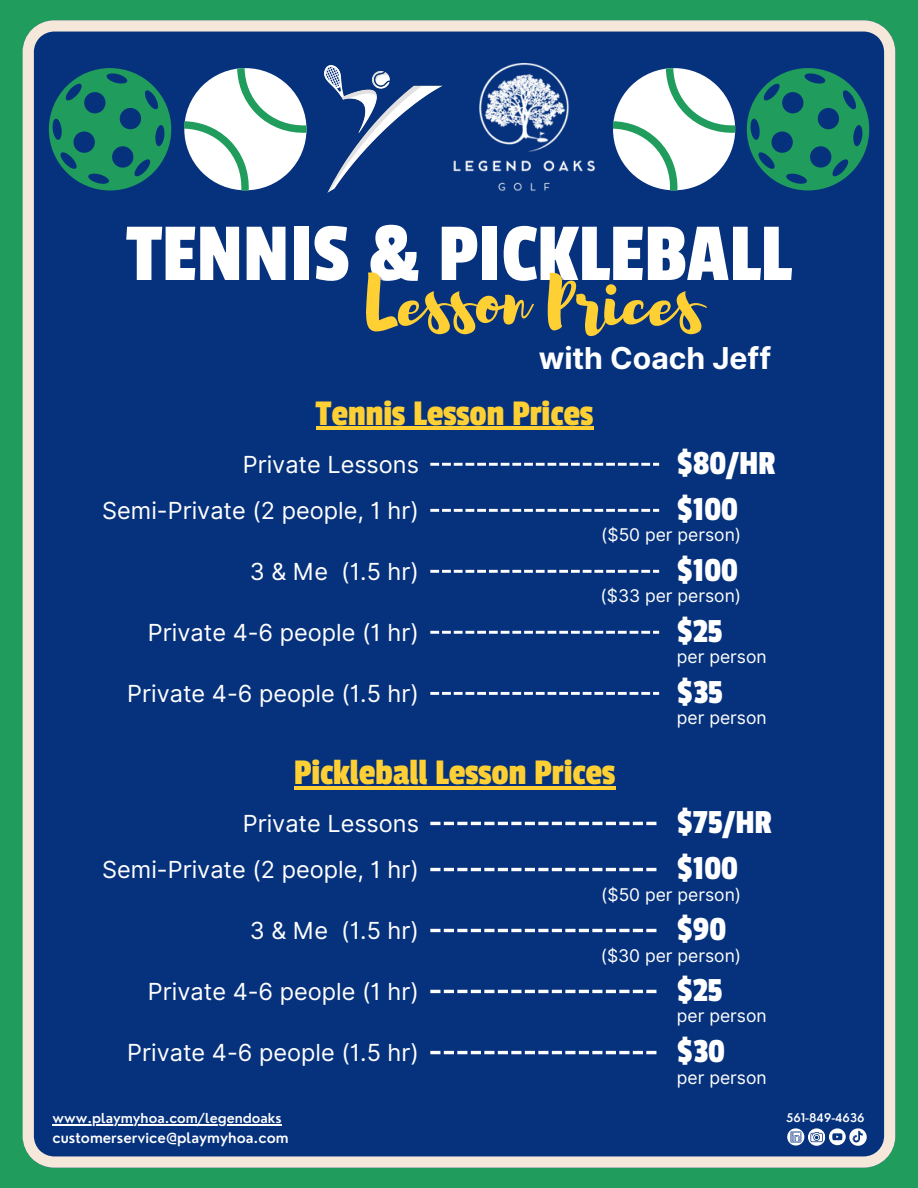
<style>
.page{position:relative;width:918px;height:1188px;background:#209d5c}
.page>*{position:absolute;margin:0;border:0;box-sizing:border-box;transform-origin:0 0}
.t1{font:85.8px "Passion One";color:#fff}
.t2{font:70.2px "Brusher";color:#ffd034}
.t3{font:37.8px "Passion One";color:#ffd034}
.t4{font:35.25px "Passion One";color:#fff}
.t5{font:700 30.15px "Inter";color:#fff}
.t6{font:23.55px "Inter";color:#fff}
.t7{font:17.55px "Inter";color:#fff}
.t8{font:600 14.25px "Nourd";color:#fff}
.t9{font:600 13.5px "Nourd";color:#fff}
.t10{font:600 11.7px "Nourd";color:#fff}
</style>
<div class="page">
<div style="left:23px;top:20px;width:872px;height:1148px;background:#06327d"></div>
<svg style="left:787px;top:1128px;width:79px;height:17px"></svg>
<svg style="left:430px;top:463px;width:229px;height:3px"></svg>
<svg style="left:430px;top:509px;width:229px;height:3px"></svg>
<svg style="left:430px;top:570px;width:229px;height:3px"></svg>
<svg style="left:430px;top:631px;width:229px;height:3px"></svg>
<svg style="left:430px;top:692px;width:229px;height:3px"></svg>
<hr style="left:316px;top:427px;width:277px;height:3px;background:#ffd034">
<svg style="left:430px;top:822px;width:226px;height:3px"></svg>
<svg style="left:430px;top:868px;width:226px;height:3px"></svg>
<svg style="left:430px;top:929px;width:226px;height:3px"></svg>
<svg style="left:430px;top:990px;width:226px;height:3px"></svg>
<svg style="left:430px;top:1051px;width:226px;height:3px"></svg>
<hr style="left:294px;top:786px;width:321px;height:3px;background:#ffd034">
<svg style="left:747px;top:68px;width:122px;height:122px"></svg>
<svg style="left:49px;top:68px;width:122px;height:122px"></svg>
<svg style="left:184px;top:68px;width:122px;height:123px;background:#b2c8d2"></svg>
<svg style="left:613px;top:68px;width:122px;height:123px;background:#b2c8d2"></svg>
<img style="left:324px;top:66px;width:109px;height:127px">
<img style="left:433px;top:60px;width:180px;height:139px">
<hr style="left:53px;top:1124px;width:229px;height:1px;background:#fff">
<h3 class="t1" style="left:127px;top:208px;width:666px">TENNIS &amp; PICKLEBALL</h3>
<p class="t2" style="left:365px;top:256px;width:338px">Lesson Prices</p>
<h3 class="t5" style="left:539px;top:340px;width:234px">with Coach Jeff</h3>
<h3 class="t3" style="left:316px;top:393px;width:279px">Tennis Lesson Prices</h3>
<p class="t6" style="left:243px;top:450px;width:178px">Private Lessons</p>
<p class="t4" style="left:677px;top:444px;width:100px">$80/HR</p>
<p class="t6" style="left:102px;top:496px;width:318px">Semi-Private (2 people, 1 hr)</p>
<p class="t4" style="left:677px;top:490px;width:62px">$100</p>
<p class="t7" style="left:601px;top:525px;width:142px">($50 per person)</p>
<h1 class="t6" style="left:250px;top:557px;width:171px">3 &amp; Me (1.5 hr)</h1>
<h2 class="t4" style="left:677px;top:551px;width:62px">$100</h2>
<p class="t7" style="left:601px;top:586px;width:142px">($33 per person)</p>
<h6 class="t6" style="left:148px;top:618px;width:273px">Private 4-6 people (1 hr)</h6>
<p class="t4" style="left:677px;top:612px;width:47px">$25</p>
<h4 class="t7" style="left:677px;top:646px;width:91px">per person</h4>
<h3 class="t6" style="left:127px;top:679px;width:293px">Private 4-6 people (1.5 hr)</h3>
<p class="t4" style="left:677px;top:673px;width:47px">$35</p>
<p class="t3" style="left:294px;top:752px;width:323px">Pickleball Lesson Prices</p>
<p class="t7" style="left:677px;top:707px;width:91px">per person</p>
<p class="t6" style="left:243px;top:809px;width:178px">Private Lessons</p>
<p class="t4" style="left:677px;top:803px;width:96px">$75/HR</p>
<h3 class="t6" style="left:102px;top:855px;width:318px">Semi-Private (2 people, 1 hr)</h3>
<p class="t4" style="left:677px;top:849px;width:62px">$100</p>
<p class="t7" style="left:601px;top:884px;width:142px">($50 per person)</p>
<h6 class="t6" style="left:250px;top:916px;width:171px">3 &amp; Me (1.5 hr)</h6>
<p class="t4" style="left:677px;top:910px;width:51px">$90</p>
<p class="t7" style="left:601px;top:945px;width:142px">($30 per person)</p>
<p class="t6" style="left:148px;top:977px;width:273px">Private 4-6 people (1 hr)</p>
<p class="t4" style="left:677px;top:971px;width:47px">$25</p>
<h3 class="t7" style="left:677px;top:1006px;width:91px">per person</h3>
<h4 class="t6" style="left:127px;top:1038px;width:293px">Private 4-6 people (1.5 hr)</h4>
<p class="t4" style="left:677px;top:1032px;width:50px">$30</p>
<h3 class="t7" style="left:677px;top:1067px;width:91px">per person</h3>
<p class="t9" style="left:53px;top:1109px;width:231px">www.playmyhoa.com/legendoaks</p>
<p class="t10" style="left:786px;top:1110px;width:80px">561-849-4636</p>
<p class="t8" style="left:53px;top:1128px;width:238px">customerservice@playmyhoa.com</p>
</div>
